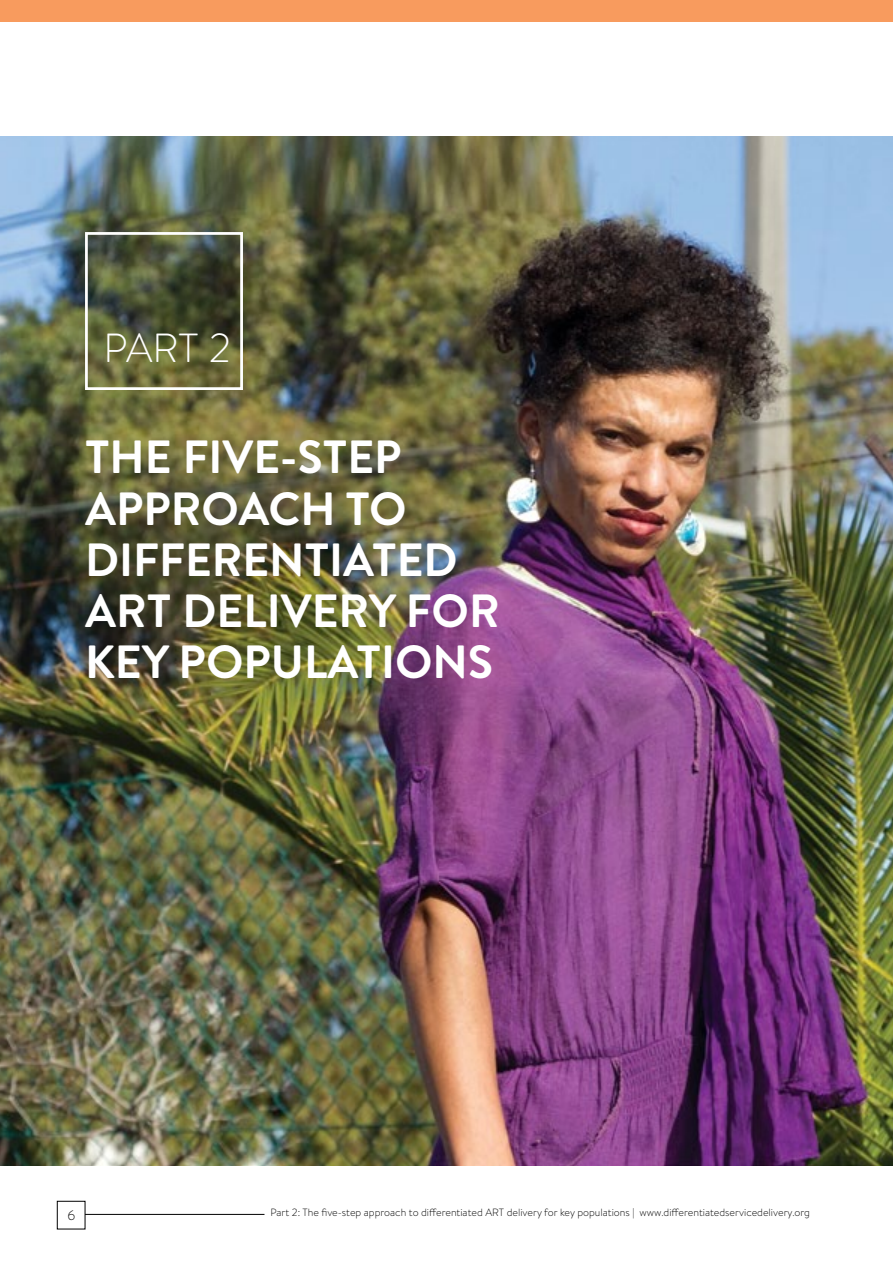
<style>
.page{position:relative;width:893px;height:1263px;background:#fff}
.page>*{position:absolute;margin:0;border:0;box-sizing:border-box;transform-origin:0 0}
.t1{font:700 46.5px/51.2px "Brandon Text";color:#fff}
.t2{font:300 40.65px "Brandon Text";color:#fff}
.t3{font:300 13.5px "Brandon Text";color:#000}
.t4{font:300 10.5px "Brandon Text";color:#000}
</style>
<div class="page">
<div style="left:0;top:0;width:893px;height:21px;background:#f89b5e"></div>
<img style="left:0;top:136px;width:893px;height:1029px">
<div style="left:85px;top:232px;width:158px;height:158px;border:3px solid #fff"></div>
<hr style="left:85px;top:1214px;width:179px;height:1px;background:#000">
<div style="left:57px;top:1201px;width:28px;height:28px;border:1px solid #000"></div>
<h2 class="t2" style="left:104px;top:320px;width:129px">PART 2</h2>
<h1 class="t1" style="left:85px;top:431px;width:416px">THE FIVE-STEP<br>APPROACH TO<br>DIFFERENTIATED<br>ART DELIVERY FOR<br>KEY POPULATIONS</h1>
<p class="t3" style="left:67px;top:1206px;width:9px">6</p>
<p class="t4" style="left:271px;top:1205px;width:541px">Part 2: The five-step approach to differentiated ART delivery for key populations | www.differentiatedservicedelivery.org</p>
</div>
